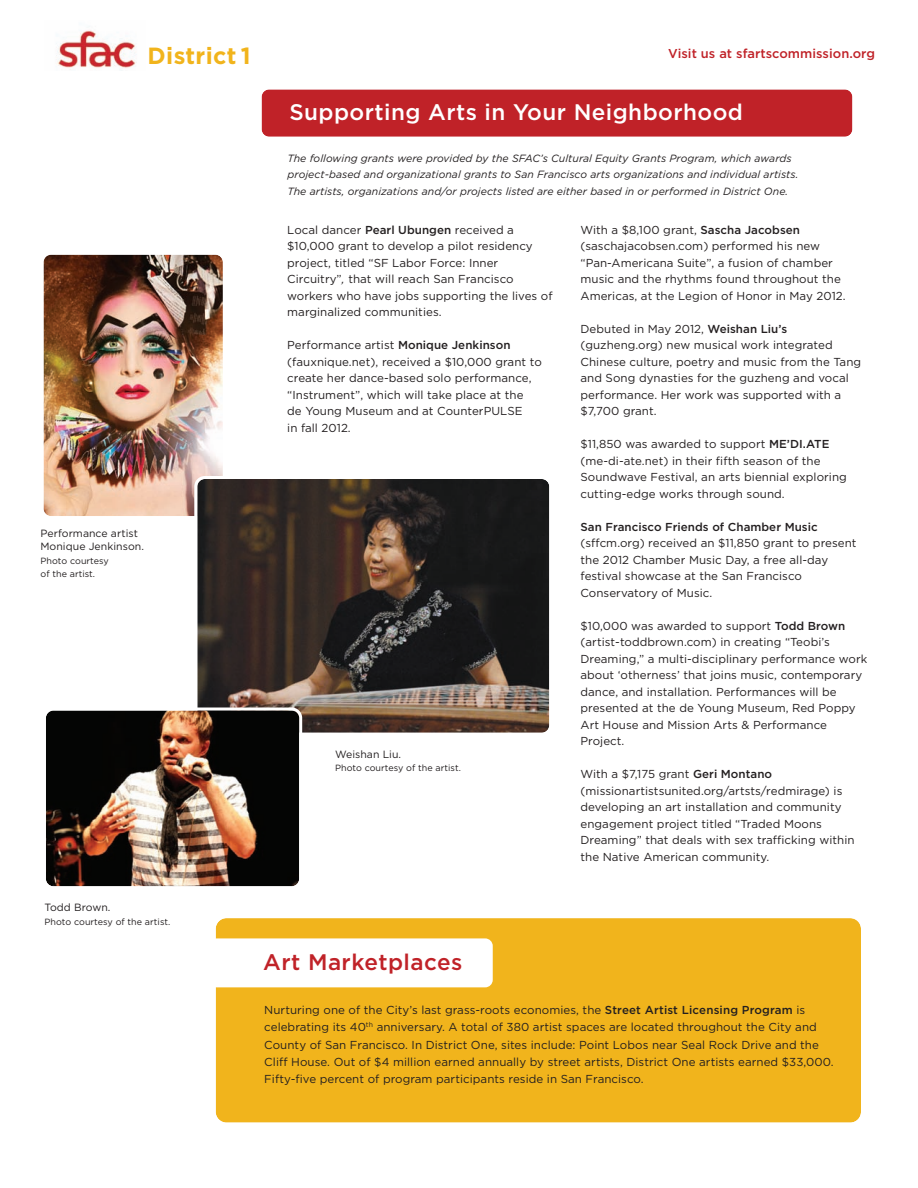
<style>
.page{position:relative;width:918px;height:1188px;background:#fff}
.page>*{position:absolute;margin:0;border:0;box-sizing:border-box;transform-origin:0 0}
.t1{font:700 23.4px "Gotham";letter-spacing:.015em;color:#f1b41c}
.t2{font:500 22.5px "Gotham";letter-spacing:.02em;color:#fff}
.t3{font:500 22.5px "Gotham";letter-spacing:.02em;color:#c02228}
.t4{font:500 12.9px "Gotham";letter-spacing:.005em;color:#c02228}
.t5{font:11.55px/16.5px "Gotham";letter-spacing:.005em;color:#231f20}
.t6{font:500 11.55px "Gotham";letter-spacing:.005em;color:#231f20}
.t7{font:italic 10.5px/16.5px "Gotham";letter-spacing:.005em;color:#231f20}
.t8{font:10.5px/13.5px "Gotham";letter-spacing:.005em;color:#231f20}
.t9{font:9px/13.5px "Gotham";letter-spacing:.005em;color:#231f20}
.s1{font-weight:500}
.s2{font-style:italic}
</style>
<div class="page">
<div style="left:215px;top:918px;width:646px;height:205px;background:#f1b41c"></div>
<img style="left:56px;top:30px;width:81px;height:38px">
<div style="left:209px;top:938px;width:284px;height:49px;background:#fff;border-radius:8px"></div>
<div style="left:261px;top:89px;width:592px;height:48px;background:#c02228"></div>
<img style="left:43px;top:254px;width:180px;height:262px">
<svg style="left:194px;top:476px;width:356px;height:257px;background:#413731"></svg>
<img style="left:46px;top:708px;width:256px;height:179px">
<h1 class="t1" style="left:148px;top:47px;width:104px">District 1</h1>
<p class="t4" style="left:668px;top:49px;width:208px">Visit us at sfartscommission.org</p>
<h2 class="t2" style="left:289px;top:104px;width:455px">Supporting Arts in Your Neighborhood</h2>
<p class="t8" style="left:40px;top:527px;width:105px">Performance artist<br>Monique Jenkinson.</p>
<p class="t9" style="left:40px;top:554px;width:70px">Photo courtesy of the artist.</p>
<p class="t8" style="left:44px;top:902px;width:68px">Todd Brown.</p>
<p class="t9" style="left:44px;top:916px;width:127px">Photo courtesy of the artist.</p>
<p class="t7" style="left:288px;top:151px;width:512px">The following grants were provided by the SFAC’s Cultural Equity Grants Program, which awards project-based and organizational grants to San Francisco arts organizations and individual artists.<br>The artists, organizations and/or projects listed are either based in or performed in District One.</p>
<p class="t5" style="left:287px;top:222px;width:267px">Local dancer <span class="s1">Pearl Ubungen</span> received a $10,000 grant to develop a pilot residency project, titled “SF Labor Force: Inner Circuitry”<span class="s2">,</span> that will reach San Francisco workers who have jobs supporting the lives of marginalized communities.</p>
<p class="t5" style="left:287px;top:338px;width:256px">Performance artist <span class="s1">Monique Jenkinson </span>(fauxnique.net), received a $10,000 grant to create her dance-based solo performance, “Instrument”, which will take place at the<br>de Young Museum and at CounterPULSE<br>in fall 2012.</p>
<p class="t8" style="left:335px;top:748px;width:68px">Weishan Liu.</p>
<p class="t9" style="left:335px;top:762px;width:127px">Photo courtesy of the artist.</p>
<p class="t5" style="left:580px;top:222px;width:267px">With a $8,100 grant, <span class="s1">Sascha Jacobsen </span>(saschajacobsen.com) performed his new “Pan-Americana Suite”, a fusion of chamber music and the rhythms found throughout the Americas, at the Legion of Honor in May 2012.</p>
<p class="t5" style="left:580px;top:321px;width:282px">Debuted in May 2012, <span class="s1">Weishan Liu’s </span>(guzheng.org) new musical work integrated Chinese culture, poetry and music from the Tang and Song dynasties for the guzheng and vocal performance. Her work was supported with a $7,700 grant.</p>
<p class="t5" style="left:580px;top:437px;width:268px">$11,850 was awarded to support <span class="s1">ME’DI.ATE </span>(me-di-ate.net) in their fifth season of the Soundwave Festival, an arts biennial exploring cutting-edge works through sound.</p>
<p class="t6" style="left:580px;top:523px;width:239px">San Francisco Friends of Chamber Music</p>
<p class="t5" style="left:580px;top:536px;width:278px">(sffcm.org) received an $11,850 grant to present the 2012 Chamber Music Day, a free all-day festival showcase at the San Francisco Conservatory of Music.</p>
<p class="t5" style="left:580px;top:618px;width:288px">$10,000 was awarded to support <span class="s1">Todd Brown </span>(artist-toddbrown.com) in creating “Teobi’s Dreaming,” a multi-disciplinary performance work about ‘otherness’ that joins music, contemporary dance, and installation. Performances will be presented at the de Young Museum, Red Poppy Art House and Mission Arts &amp; Performance Project.</p>
<p class="t5" style="left:580px;top:767px;width:276px">With a $7,175 grant <span class="s1">Geri Montano </span>(missionartistsunited.org/artsts/redmirage) is developing an art installation and community engagement project titled “Traded Moons Dreaming” that deals with sex trafficking within the Native American community.</p>
<h2 class="t3" style="left:263px;top:954px;width:201px">Art Marketplaces</h2>
<p class="t5" style="left:264px;top:1002px;width:571px;line-height:17.4px">Nurturing one of the City’s last grass-roots economies, the <span class="s1">Street Artist Licensing Program</span> is celebrating its 40<sup>th</sup> anniversary. A total of 380 artist spaces are located throughout the City and County of San Francisco. In District One, sites include: Point Lobos near Seal Rock Drive and the Cliff House. Out of $4 million earned annually by street artists, District One artists earned $33,000.<br>Fifty-five percent of program participants reside in San Francisco.</p>
</div>
